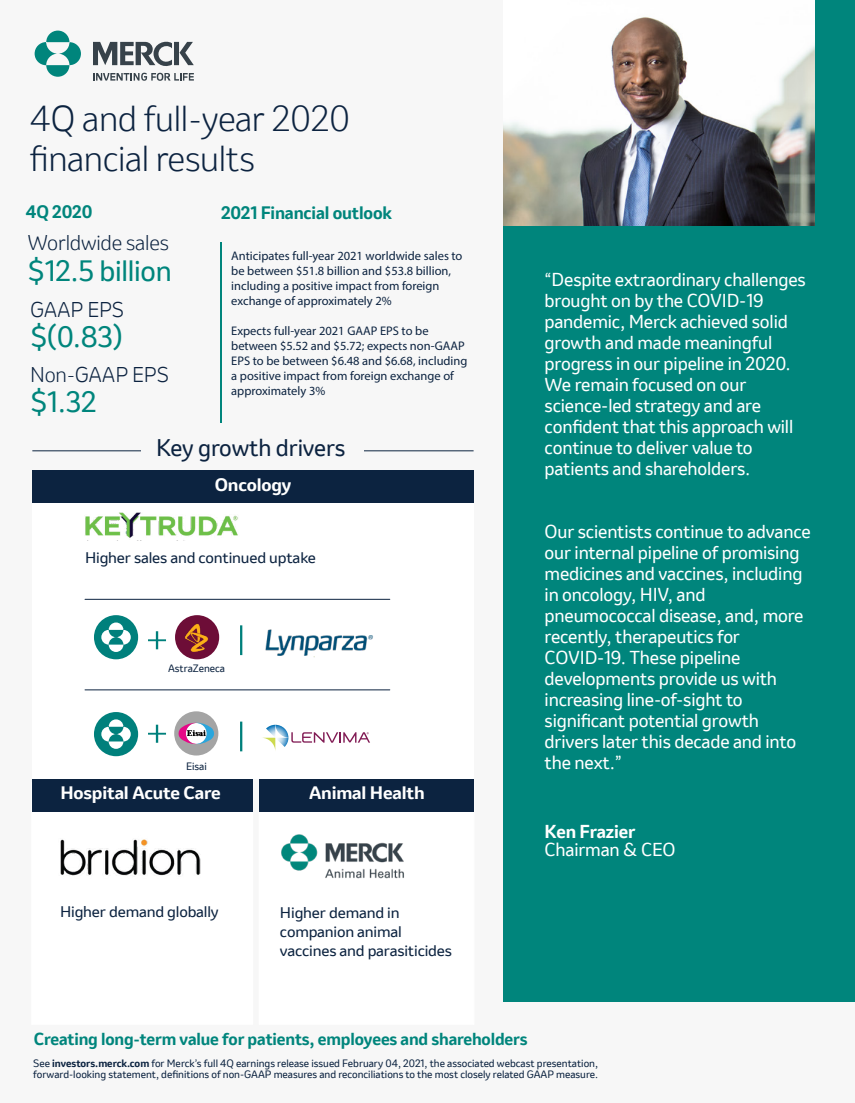
<style>
.page{position:relative;width:855px;height:1103px;background:#fff}
.page>*{position:absolute;margin:0;border:0;box-sizing:border-box;transform-origin:0 0}
.t1{font:300 33.75px/40.5px "Invention";letter-spacing:-.01em;color:#0c2340}
.t2{font:27.5px "Invention";letter-spacing:-.01em;color:#00857c}
.t3{font:22.5px "Invention";letter-spacing:-.01em;color:#0c2340}
.t4{font:300 20px "Invention";letter-spacing:-.01em;color:#0c2340}
.t5{font:17.5px/21px "Invention";letter-spacing:-.01em;color:#fff}
.t6{font:700 17.5px "Invention";letter-spacing:-.01em;color:#fff}
.t7{font:700 16.88px "Invention";letter-spacing:-.01em;color:#fff;scale:1.06 1}
.t8{font:700 16.88px "Invention";letter-spacing:-.01em;color:#00857c}
.t9{font:700 16.25px "Invention";letter-spacing:-.01em;color:#00857c}
.t10{font:14.38px/18.9px "Invention";letter-spacing:-.01em;color:#0c2340;scale:1.06 1}
.t11{font:12.5px/15px "Myriad Pro";color:#0c2340}
.t12{font:10px/11.2px "Invention";color:#0c2340}
.s1{font-weight:700}
</style>
<div class="page">
<div style="left:0;top:0;width:855px;height:1102px;background:#f7f7f7"></div>
<div style="left:32px;top:500px;width:442px;height:279px;background:#fff"></div>
<div style="left:31px;top:782px;width:222px;height:242px;background:#fff"></div>
<div style="left:259px;top:782px;width:215px;height:242px;background:#fff"></div>
<img style="left:281px;top:834px;width:123px;height:45px">
<div style="left:32px;top:470px;width:442px;height:33px;background:#0c2340"></div>
<div style="left:32px;top:778px;width:220px;height:33px;background:#0c2340"></div>
<div style="left:259px;top:778px;width:215px;height:33px;background:#0c2340"></div>
<div style="left:504px;top:0;width:351px;height:1001px;background:#00857c"></div>
<hr style="left:220px;top:242px;width:1px;height:180px;background:#00857c">
<img style="left:504px;top:0;width:311px;height:225px">
<hr style="left:32px;top:450px;width:442px;height:1px;background:#0c2340">
<div style="left:142px;top:436px;width:222px;height:25px;background:#f7f7f7"></div>
<img style="left:60px;top:839px;width:141px;height:37px">
<hr style="left:85px;top:599px;width:305px;height:1px;background:#0c2340">
<hr style="left:85px;top:689px;width:305px;height:1px;background:#0c2340">
<svg style="left:148px;top:631px;width:18px;height:18px"></svg>
<svg style="left:148px;top:724px;width:18px;height:18px"></svg>
<hr style="left:240px;top:625px;width:2px;height:30px;background:#00807c">
<hr style="left:240px;top:721px;width:2px;height:30px;background:#00807c">
<img style="left:265px;top:629px;width:108px;height:29px">
<div style="left:175px;top:615px;width:44px;height:44px;background:#6d0d37;border-radius:50%"></div>
<img style="left:185px;top:623px;width:23px;height:28px">
<svg style="left:262px;top:724px;width:108px;height:27px"></svg>
<div style="left:94px;top:615px;width:44px;height:44px;background:#00807c;border-radius:50%"></div>
<svg style="left:101px;top:622px;width:30px;height:30px"></svg>
<div style="left:94px;top:712px;width:44px;height:44px;background:#00807c;border-radius:50%"></div>
<svg style="left:101px;top:719px;width:30px;height:30px"></svg>
<div style="left:174px;top:711px;width:44px;height:44px;background:#a4a4a4;border-radius:50%"></div>
<svg style="left:177px;top:722px;width:39px;height:22px"></svg>
<img style="left:85px;top:512px;width:153px;height:26px">
<svg style="left:35px;top:31px;width:46px;height:46px"></svg>
<svg style="left:93px;top:41px;width:101px;height:40px"></svg>
<h1 class="t1" style="left:30px;top:98px;width:322px">4Q and full-year 2020 financial results</h1>
<p class="t8" style="left:26px;top:200px;width:68px">4Q 2020</p>
<p class="t8" style="left:221px;top:201px;width:172px">2021 Financial outlook</p>
<p class="t11" style="left:231px;top:248px;width:233px">Anticipates full-year 2021 worldwide sales to be between $51.8 billion and $53.8 billion, including a positive impact from foreign exchange of approximately 2%</p>
<p class="t11" style="left:231px;top:323px;width:238px">Expects full-year 2021 GAAP EPS to be between $5.52 and $5.72; expects non-GAAP EPS to be between $6.48 and $6.68, including a positive impact from foreign exchange of approximately 3%</p>
<p class="t4" style="left:28px;top:229px;width:143px">Worldwide sales</p>
<h2 class="t2" style="left:28px;top:251px;width:146px">$12.5 billion</h2>
<p class="t4" style="left:30px;top:296px;width:95px">GAAP EPS</p>
<h2 class="t2" style="left:30px;top:317px;width:94px">$(0.83)</h2>
<p class="t4" style="left:30px;top:361px;width:140px">Non-GAAP EPS</p>
<h2 class="t2" style="left:30px;top:382px;width:68px">$1.32</h2>
<p class="t3" style="left:156px;top:431px;width:191px">Key growth drivers</p>
<p class="t7" style="left:215px;top:472px;width:74px">Oncology</p>
<p class="t10" style="left:85px;top:548px;width:219px">Higher sales and continued uptake</p>
<p class="t12" style="left:168px;top:662px;width:59px">AstraZeneca</p>
<p class="t12" style="left:186px;top:760px;width:22px">Eisai</p>
<p class="t7" style="left:60px;top:781px;width:153px">Hospital Acute Care</p>
<p class="t7" style="left:309px;top:781px;width:111px">Animal Health</p>
<p class="t10" style="left:60px;top:902px;width:151px">Higher demand globally</p>
<p class="t10" style="left:280px;top:903px;width:164px">Higher demand in companion animal vaccines and parasiticides</p>
<p class="t5" style="left:545px;top:269px;width:263px">“Despite extraordinary challenges brought on by the COVID-19 pandemic, Merck achieved solid growth and made meaningful progress in our pipeline in 2020.<br>We remain focused on our science-led strategy and are confident that this approach will continue to deliver value to patients and shareholders.</p>
<p class="t5" style="left:545px;top:521px;width:268px">Our scientists continue to advance our internal pipeline of promising medicines and vaccines, including in oncology, HIV, and pneumococcal disease, and, more recently, therapeutics for<br>COVID-19. These pipeline developments provide us with increasing line-of-sight to significant potential growth drivers later this decade and into the next.”</p>
<p class="t6" style="left:545px;top:819px;width:92px">Ken Frazier</p>
<p class="t5" style="left:545px;top:838px;width:132px">Chairman &amp; CEO</p>
<p class="t9" style="left:34px;top:1027px;width:495px">Creating long-term value for patients, employees and shareholders</p>
<p class="t12" style="left:33px;top:1057px;width:566px">See <span class="s1">investors.merck.com</span> for Merck’s full 4Q earnings release issued February 04, 2021, the associated webcast presentation, forward-looking statement, definitions of non-GAAP measures and reconciliations to the most closely related GAAP measure.</p>
</div>
